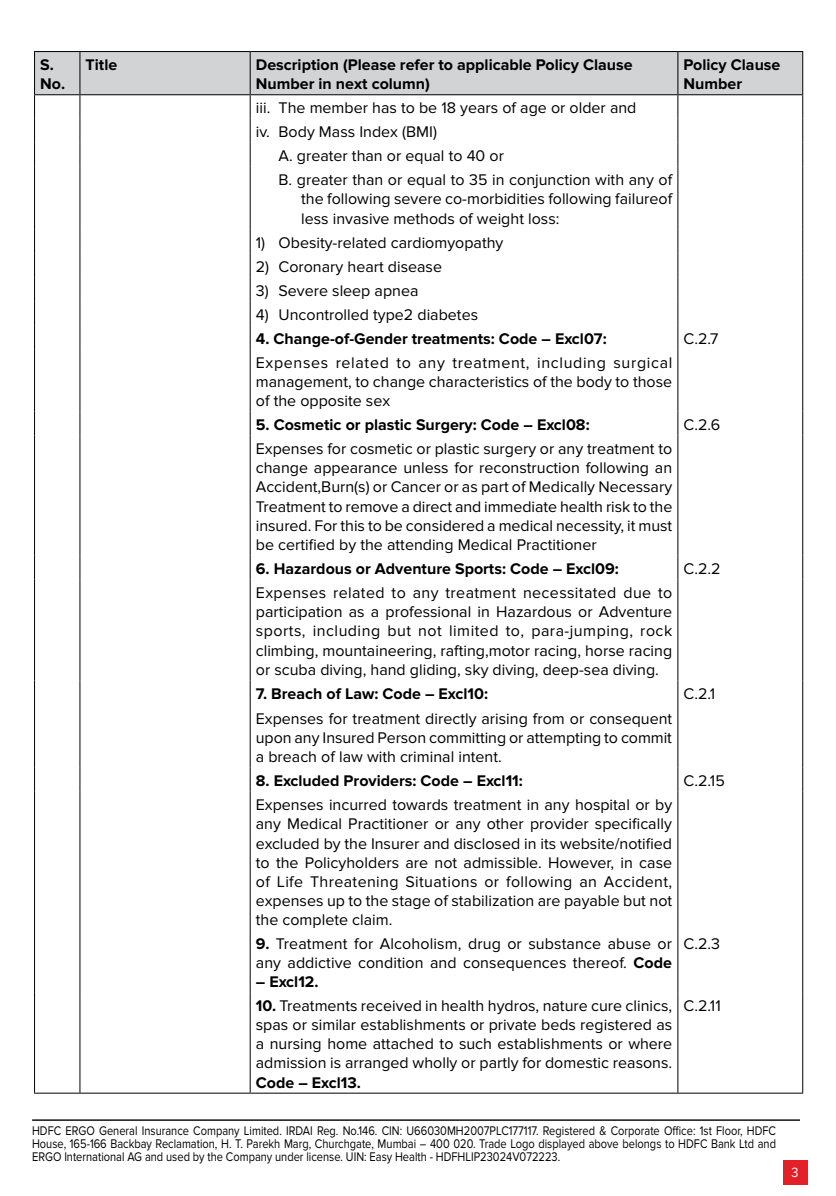
<style>
.page{position:relative;width:836px;height:1196px;background:#fff}
.page>*{position:absolute;margin:0;border:0;box-sizing:border-box;transform-origin:0 0}
.t1{font:16px/19.2px "Proxima Nova";color:#000;text-align:justify}
.t2{font:700 16px/19.2px "Proxima Nova";color:#000}
.t3{font:14px "Proxima Nova";color:#fff;scale:.9 1}
.t4{font:13px/13px "Proxima Nova";color:#000;text-align:justify;scale:.85 1}
.s1{font-weight:700}
</style>
<div class="page">
<div style="left:782px;top:1159px;width:25px;height:25px;background:#e31f27"></div>
<hr style="left:32px;top:1119px;width:767px;height:1px;background:#000">
<hr style="left:34px;top:51px;width:46px;height:1px;background:#000">
<hr style="left:80px;top:51px;width:170px;height:1px;background:#000">
<hr style="left:250px;top:51px;width:427px;height:1px;background:#000">
<hr style="left:677px;top:51px;width:125px;height:1px;background:#000">
<svg style="left:34px;top:52px;width:768px;height:115px"></svg>
<hr style="left:34px;top:167px;width:1px;height:62px;background:#000">
<hr style="left:79px;top:167px;width:1px;height:62px;background:#000">
<hr style="left:249px;top:167px;width:1px;height:62px;background:#000">
<hr style="left:677px;top:167px;width:1px;height:62px;background:#000">
<hr style="left:801px;top:167px;width:1px;height:62px;background:#000">
<svg style="left:34px;top:229px;width:1px;height:120px"></svg>
<svg style="left:79px;top:229px;width:1px;height:120px"></svg>
<svg style="left:249px;top:229px;width:1px;height:120px"></svg>
<svg style="left:677px;top:229px;width:1px;height:120px"></svg>
<hr style="left:34px;top:349px;width:1px;height:62px;background:#000">
<hr style="left:79px;top:349px;width:1px;height:62px;background:#000">
<hr style="left:249px;top:349px;width:1px;height:62px;background:#000">
<hr style="left:677px;top:349px;width:1px;height:62px;background:#000">
<hr style="left:801px;top:349px;width:1px;height:62px;background:#000">
<svg style="left:34px;top:411px;width:1px;height:24px"></svg>
<svg style="left:79px;top:411px;width:1px;height:24px"></svg>
<svg style="left:249px;top:411px;width:1px;height:24px"></svg>
<svg style="left:677px;top:411px;width:1px;height:24px"></svg>
<hr style="left:34px;top:435px;width:1px;height:120px;background:#000">
<hr style="left:79px;top:435px;width:1px;height:120px;background:#000">
<hr style="left:249px;top:435px;width:1px;height:120px;background:#000">
<hr style="left:677px;top:435px;width:1px;height:120px;background:#000">
<hr style="left:801px;top:435px;width:1px;height:120px;background:#000">
<svg style="left:34px;top:555px;width:1px;height:24px"></svg>
<svg style="left:79px;top:555px;width:1px;height:24px"></svg>
<svg style="left:249px;top:555px;width:1px;height:24px"></svg>
<svg style="left:677px;top:555px;width:1px;height:24px"></svg>
<hr style="left:34px;top:579px;width:1px;height:101px;background:#000">
<hr style="left:79px;top:579px;width:1px;height:101px;background:#000">
<hr style="left:249px;top:579px;width:1px;height:101px;background:#000">
<hr style="left:677px;top:579px;width:1px;height:101px;background:#000">
<hr style="left:801px;top:579px;width:1px;height:101px;background:#000">
<hr style="left:34px;top:680px;width:1px;height:87px;background:#000">
<hr style="left:79px;top:680px;width:1px;height:87px;background:#000">
<hr style="left:249px;top:680px;width:1px;height:87px;background:#000">
<hr style="left:677px;top:680px;width:1px;height:87px;background:#000">
<hr style="left:801px;top:680px;width:1px;height:87px;background:#000">
<svg style="left:34px;top:767px;width:1px;height:24px"></svg>
<svg style="left:79px;top:767px;width:1px;height:24px"></svg>
<svg style="left:249px;top:767px;width:1px;height:24px"></svg>
<svg style="left:677px;top:767px;width:1px;height:24px"></svg>
<hr style="left:34px;top:791px;width:1px;height:139px;background:#000">
<hr style="left:79px;top:791px;width:1px;height:139px;background:#000">
<hr style="left:249px;top:791px;width:1px;height:139px;background:#000">
<hr style="left:677px;top:791px;width:1px;height:139px;background:#000">
<hr style="left:34px;top:930px;width:1px;height:62px;background:#000">
<hr style="left:79px;top:930px;width:1px;height:62px;background:#000">
<hr style="left:249px;top:930px;width:1px;height:62px;background:#000">
<hr style="left:677px;top:930px;width:1px;height:62px;background:#000">
<hr style="left:801px;top:930px;width:1px;height:62px;background:#000">
<hr style="left:34px;top:992px;width:1px;height:100px;background:#000">
<hr style="left:79px;top:992px;width:1px;height:100px;background:#000">
<hr style="left:249px;top:992px;width:1px;height:100px;background:#000">
<hr style="left:677px;top:992px;width:1px;height:100px;background:#000">
<hr style="left:801px;top:992px;width:1px;height:100px;background:#000">
<hr style="left:34px;top:1092px;width:46px;height:1px;background:#000">
<hr style="left:80px;top:1092px;width:170px;height:1px;background:#000">
<hr style="left:250px;top:1092px;width:427px;height:1px;background:#000">
<hr style="left:677px;top:1092px;width:125px;height:1px;background:#000">
<hr style="left:801px;top:791px;width:1px;height:139px;background:#000">
<p class="t2" style="left:40px;top:55px;width:26px">S.<br>No.</p>
<p class="t2" style="left:86px;top:55px;width:33px">Title</p>
<p class="t2" style="left:256px;top:55px;width:378px">Description (Please refer to applicable Policy Clause<br>Number in next column)</p>
<p class="t2" style="left:683px;top:55px;width:98px">Policy Clause<br>Number</p>
<p class="t1" style="left:256px;top:98px;width:382px">iii. The member has to be 18 years of age or older and</p>
<p class="t1" style="left:256px;top:122px;width:182px">iv. Body Mass Index (BMI)</p>
<p class="t1" style="left:278px;top:146px;width:227px">A. greater than or equal to 40 or</p>
<p class="t1" style="left:278px;top:170px;width:395px">B. greater than or equal to 35 in conjunction with any of</p>
<p class="t1" style="left:301px;top:189px;width:372px">the following severe co-morbidities following failureof less invasive methods of weight loss:</p>
<p class="t1" style="left:256px;top:233px;width:249px">1) Obesity-related cardiomyopathy</p>
<p class="t1" style="left:256px;top:257px;width:188px">2) Coronary heart disease</p>
<p class="t1" style="left:256px;top:281px;width:164px">3) Severe sleep apnea</p>
<p class="t1" style="left:256px;top:305px;width:224px">4) Uncontrolled type2 diabetes</p>
<p class="t2" style="left:256px;top:329px;width:352px">4. Change-of-Gender treatments: Code – Excl07:</p>
<p class="t1" style="left:683px;top:329px;width:36px">C.2.7</p>
<p class="t1" style="left:256px;top:353px;width:418px">Expenses related to any treatment, including surgical management, to change characteristics of the body to those of the opposite sex</p>
<p class="t2" style="left:256px;top:415px;width:335px">5. Cosmetic or plastic Surgery: Code – Excl08:</p>
<p class="t1" style="left:683px;top:415px;width:38px">C.2.6</p>
<p class="t1" style="left:256px;top:439px;width:418px">Expenses for cosmetic or plastic surgery or any treatment to change appearance unless for reconstruction following an Accident,Burn(s) or Cancer or as part of Medically Necessary Treatment to remove a direct and immediate health risk to the insured. For this to be considered a medical necessity, it must be certified by the attending Medical Practitioner</p>
<p class="t2" style="left:256px;top:559px;width:364px">6. Hazardous or Adventure Sports: Code – Excl09:</p>
<p class="t1" style="left:683px;top:559px;width:38px">C.2.2</p>
<p class="t1" style="left:256px;top:583px;width:418px">Expenses related to any treatment necessitated due to participation as a professional in Hazardous or Adventure sports, including but not limited to, para-jumping, rock climbing, mountaineering, rafting,motor racing, horse racing or scuba diving, hand gliding, sky diving, deep-sea diving.</p>
<p class="t2" style="left:256px;top:684px;width:234px">7. Breach of Law: Code – Excl10:</p>
<p class="t1" style="left:256px;top:709px;width:417px">Expenses for treatment directly arising from or consequent upon any Insured Person committing or attempting to commit a breach of law with criminal intent.</p>
<p class="t1" style="left:683px;top:684px;width:33px">C.2.1</p>
<p class="t2" style="left:256px;top:771px;width:268px">8. Excluded Providers: Code – Excl11:</p>
<p class="t1" style="left:683px;top:771px;width:43px">C.2.15</p>
<p class="t1" style="left:256px;top:795px;width:417px">Expenses incurred towards treatment in any hospital or by any Medical Practitioner or any other provider specifically excluded by the Insurer and disclosed in its website/notified to the Policyholders are not admissible. However, in case of Life Threatening Situations or following an Accident, expenses up to the stage of stabilization are payable but not the complete claim.</p>
<p class="t1" style="left:256px;top:934px;width:417px"><span class="s1">9.</span> Treatment for Alcoholism, drug or substance abuse or any addictive condition and consequences thereof. <span class="s1">Code</span></p>
<p class="t2" style="left:256px;top:972px;width:64px">– Excl12.</p>
<p class="t1" style="left:683px;top:934px;width:38px">C.2.3</p>
<p class="t1" style="left:256px;top:995px;width:418px"><span class="s1">10.</span> Treatments received in health hydros, nature cure clinics, spas or similar establishments or private beds registered as a nursing home attached to such establishments or where admission is arranged wholly or partly for domestic reasons.</p>
<p class="t2" style="left:256px;top:1072px;width:107px">Code – Excl13.</p>
<p class="t1" style="left:683px;top:995px;width:39px">C.2.11</p>
<p class="t4" style="left:32px;top:1123px;width:876px">HDFC ERGO General Insurance Company Limited. IRDAI Reg. No.146. CIN: U66030MH2007PLC177117. Registered &amp; Corporate Office: 1st Floor, HDFC House, 165-166 Backbay Reclamation, H. T. Parekh Marg, Churchgate, Mumbai – 400 020. Trade Logo displayed above belongs to HDFC Bank Ltd and ERGO International AG and used by the Company under license. UIN: Easy Health - HDFHLIP23024V072223.</p>
<p class="t3" style="left:791px;top:1164px;width:9px">3</p>
</div>
